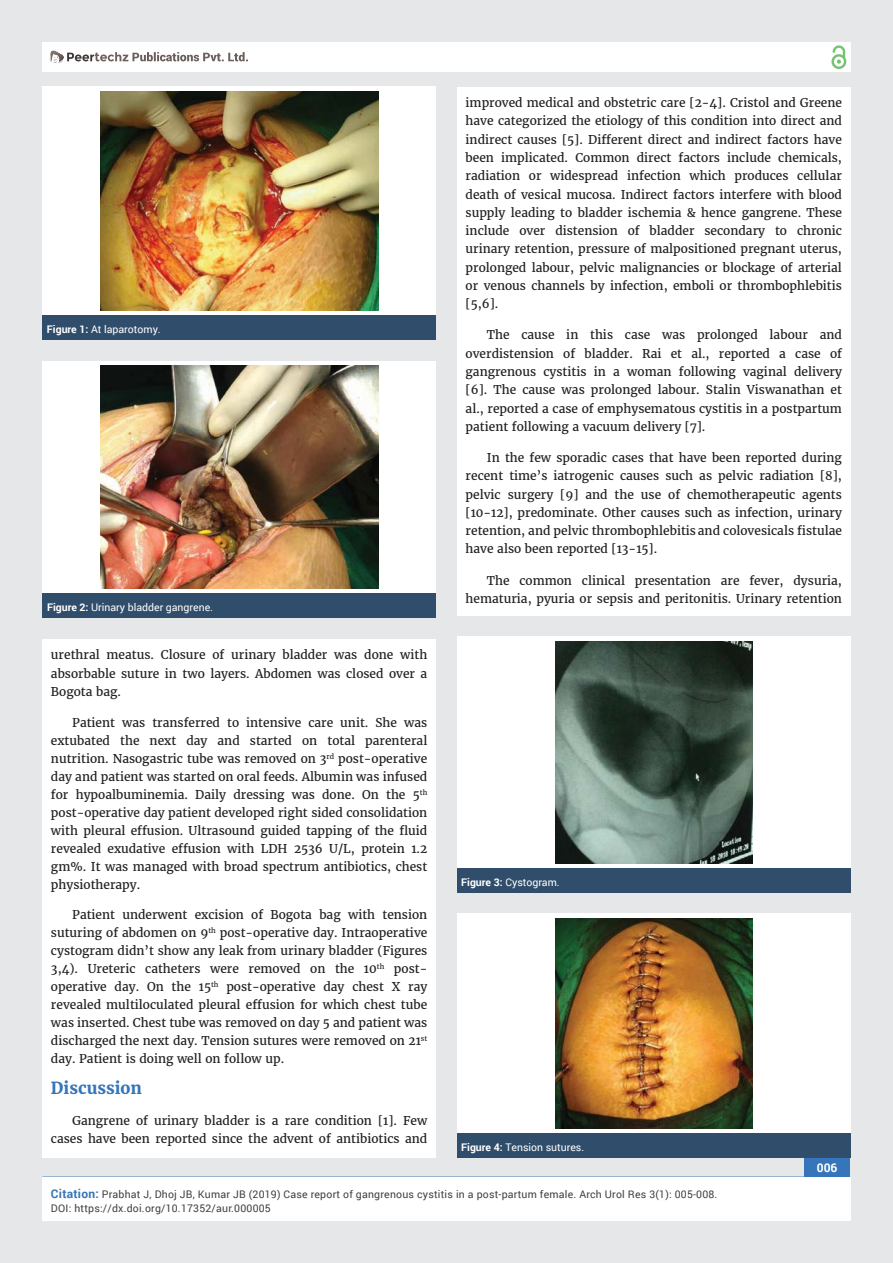
<style>
.page{position:relative;width:893px;height:1263px;background:#e6e7e8}
.page>*{position:absolute;margin:0;border:0;box-sizing:border-box;transform-origin:0 0}
.t1{font:700 16.5px "Merriweather";color:#3675b9}
.t2{font:12px/18.3px "Merriweather";color:#231f20;text-align:justify}
.t3{font:700 12px "Roboto";color:#fff}
.t4{font:10.5px/13.5px "Roboto";letter-spacing:.02em;color:#404041}
.t5{font:10.5px "Roboto";color:#fff}
.s1{font-weight:700}
.s2{font-weight:700;font-size:12px;color:#3675b9}
</style>
<div class="page">
<div style="left:42px;top:43px;width:808px;height:29px;background:#fff"></div>
<div style="left:831px;top:54px;width:15px;height:15px;border:2px solid #75c273;border-radius:50%"></div>
<svg style="left:831px;top:45px;width:15px;height:19px"></svg>
<div style="left:804px;top:1156px;width:46px;height:43px;background:#3675b9"></div>
<svg style="left:49px;top:50px;width:199px;height:14px"></svg>
<div style="left:42px;top:1177px;width:809px;height:43px;background:#fff"></div>
<div style="left:42px;top:639px;width:394px;height:519px;background:#fff"></div>
<div style="left:457px;top:87px;width:393px;height:529px;background:#fff"></div>
<div style="left:43px;top:87px;width:393px;height:228px;background:#fff"></div>
<div style="left:43px;top:315px;width:393px;height:25px;background:#304e6b"></div>
<img style="left:100px;top:91px;width:278px;height:220px">
<div style="left:43px;top:361px;width:393px;height:232px;background:#fff"></div>
<div style="left:43px;top:593px;width:393px;height:25px;background:#304e6b"></div>
<img style="left:100px;top:365px;width:278px;height:224px">
<div style="left:457px;top:637px;width:393px;height:231px;background:#fff"></div>
<div style="left:457px;top:868px;width:393px;height:25px;background:#304e6b"></div>
<img style="left:555px;top:641px;width:197px;height:223px">
<div style="left:457px;top:914px;width:393px;height:219px;background:#fff"></div>
<div style="left:457px;top:1133px;width:393px;height:25px;background:#304e6b"></div>
<img style="left:555px;top:918px;width:197px;height:211px">
<p class="t5" style="left:47px;top:322px;width:115px"><span class="s1">Figure 1:</span> At laparotomy.</p>
<p class="t5" style="left:47px;top:600px;width:168px"><span class="s1">Figure 2:</span> Urinary bladder gangrene.</p>
<p class="t2" style="left:51px;top:646px;width:378px">urethral meatus. Closure of urinary bladder was done with absorbable suture in two layers. Abdomen was closed over a Bogota bag.</p>
<p class="t2" style="left:51px;top:713px;width:378px;text-indent:21px">Patient was transferred to intensive care unit. She was extubated the next day and started on total parenteral nutrition. Nasogastric tube was removed on 3<sup>rd</sup> post-operative day and patient was started on oral feeds. Albumin was infused for hypoalbuminemia. Daily dressing was done. On the 5<sup>th </sup>post-operative day patient developed right sided consolidation with pleural effusion. Ultrasound guided tapping of the fluid revealed exudative effusion with LDH 2536 U/L, protein 1.2 gm%. It was managed with broad spectrum antibiotics, chest physiotherapy.</p>
<p class="t2" style="left:51px;top:906px;width:378px;text-indent:21px">Patient underwent excision of Bogota bag with tension suturing of abdomen on 9<sup>th</sup> post-operative day. Intraoperative cystogram didn’t show any leak from urinary bladder (Figures 3,4). Ureteric catheters were removed on the 10<sup>th</sup> post&shy;operative day. On the 15<sup>th</sup> post-operative day chest X ray revealed multiloculated pleural effusion for which chest tube was inserted. Chest tube was removed on day 5 and patient was discharged the next day. Tension sutures were removed on 21<sup>st </sup>day. Patient is doing well on follow up.</p>
<h1 class="t1" style="left:51px;top:1078px;width:93px">Discussion</h1>
<p class="t2" style="left:51px;top:1112px;width:378px;text-align:right">Gangrene of urinary bladder is a rare condition [1]. Few cases have been reported since the advent of antibiotics and</p>
<p class="t2" style="left:466px;top:94px;width:378px">improved medical and obstetric care [2-4]. Cristol and Greene have categorized the etiology of this condition into direct and indirect causes [5]. Different direct and indirect factors have been implicated. Common direct factors include chemicals, radiation or widespread infection which produces cellular death of vesical mucosa. Indirect factors interfere with blood supply leading to bladder ischemia &amp; hence gangrene. These include over distension of bladder secondary to chronic urinary retention, pressure of malpositioned pregnant uterus, prolonged labour, pelvic malignancies or blockage of arterial or venous channels by infection, emboli or thrombophlebitis [5,6].</p>
<p class="t2" style="left:466px;top:326px;width:378px;text-indent:21px">The cause in this case was prolonged labour and overdistension of bladder. Rai et al., reported a case of gangrenous cystitis in a woman following vaginal delivery [6]. The cause was prolonged labour. Stalin Viswanathan et al., reported a case of emphysematous cystitis in a postpartum patient following a vacuum delivery [7].</p>
<p class="t2" style="left:466px;top:449px;width:378px;text-indent:21px">In the few sporadic cases that have been reported during recent time’s iatrogenic causes such as pelvic radiation [8], pelvic surgery [9] and the use of chemotherapeutic agents [10-12], predominate. Other causes such as infection, urinary retention, and pelvic thrombophlebitis and colovesicals fistulae have also been reported [13-15].</p>
<p class="t2" style="left:466px;top:571px;width:378px;text-align:right">The common clinical presentation are fever, dysuria, hematuria, pyuria or sepsis and peritonitis. Urinary retention</p>
<p class="t5" style="left:461px;top:875px;width:100px"><span class="s1">Figure 3:</span> Cystogram.</p>
<p class="t5" style="left:461px;top:1140px;width:125px"><span class="s1">Figure 4:</span> Tension sutures.</p>
<p class="t3" style="left:817px;top:1159px;width:22px">006</p>
<p class="t4" style="left:51px;top:1188px;width:668px"><span class="s2">Citation:</span> Prabhat J, Dhoj JB, Kumar JB (2019) Case report of gangrenous cystitis in a post-partum female. Arch Urol Res 3(1): 005-008.<br>DOI: https://dx.doi.org/10.17352/aur.000005</p>
</div>
